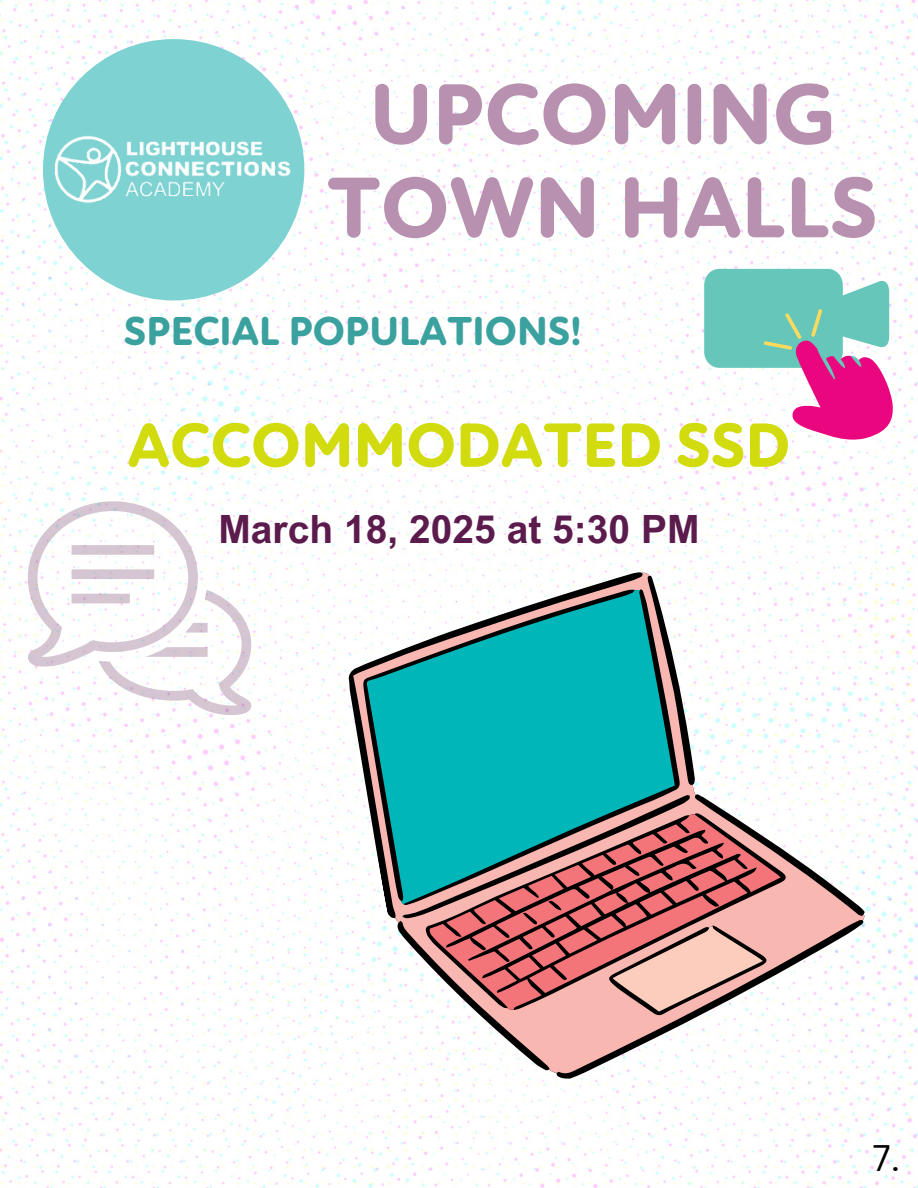
<style>
.page{position:relative;width:918px;height:1188px;background:#fff}
.page>*{position:absolute;margin:0;border:0;box-sizing:border-box;transform-origin:0 0}
.t1{font:800 87.75px/93.3px "New Atten Round";color:#b891b0;text-align:center}
.t2{font:800 63.75px "New Atten Round";color:#d2db0e}
.t3{font:800 41.25px "New Atten Round";color:#3aa19f}
.t4{font:700 39px "Arial MT Pro";color:#5b1b4d}
.t5{font:36px "Canva Sans";color:#000}
</style>
<div class="page">
<img style="left:0;top:0;width:918px;height:1188px">
<div style="left:704px;top:269px;width:139px;height:99px;background:#66c6b9;border-radius:16px"></div>
<svg style="left:764px;top:279px;width:129px;height:164px"></svg>
<svg style="left:28px;top:501px;width:223px;height:214px"></svg>
<div style="left:43px;top:39px;width:261px;height:261px;background:#7fd2d2;border-radius:50%"></div>
<img style="left:45px;top:128px;width:257px;height:83px">
<svg style="left:335px;top:543px;width:550px;height:563px"></svg>
<svg style="left:342px;top:544px;width:541px;height:556px"></svg>
<svg style="left:353px;top:589px;width:335px;height:316px;fill:#00b6b9"></svg>
<svg style="left:417px;top:801px;width:378px;height:221px;background:#a78988"></svg>
<p class="t1" style="left:327px;top:76px;width:552px">UPCOMING<br>TOWN HALLS</p>
<h2 class="t3" style="left:124px;top:314px;width:459px">SPECIAL POPULATIONS!</h2>
<h3 class="t2" style="left:128px;top:419px;width:664px">ACCOMMODATED SSD</h3>
<p class="t4" style="left:218px;top:515px;width:483px">March 18, 2025 at 5:30 PM</p>
<h1 class="t5" style="left:873px;top:1133px;width:29px">7.</h1>
</div>
